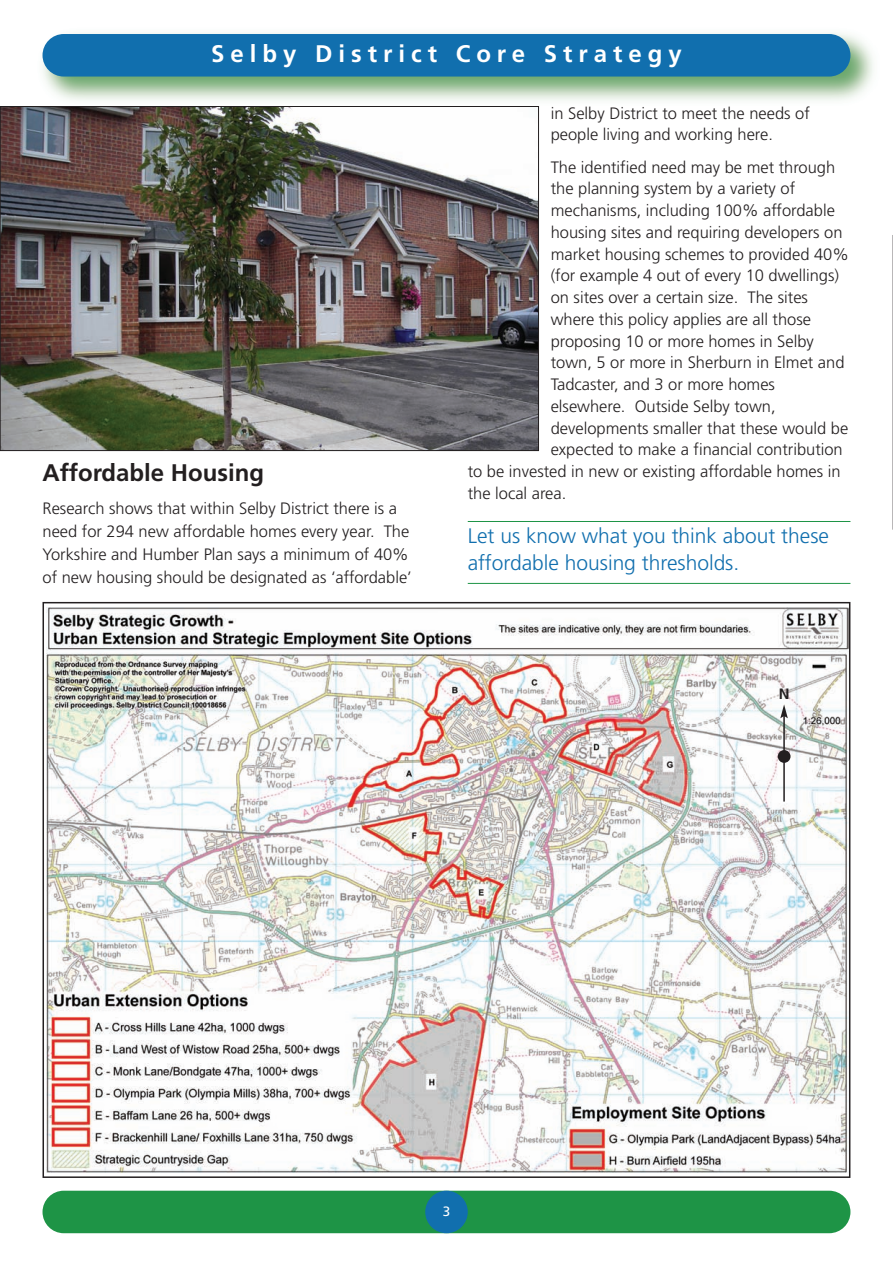
<style>
.page{position:relative;width:893px;height:1263px;background:#fff}
.page>*{position:absolute;margin:0;border:0;box-sizing:border-box;transform-origin:0 0}
.t1{font:700 24px "Frutiger";letter-spacing:.25em;color:#fff}
.t2{font:700 24px "Frutiger";color:#231f20}
.t3{font:300 21px/27.2px "Frutiger";color:#116fae}
.t4{font:300 16.5px/23px "Frutiger";color:#231f20}
.t5{font:700 15px "Frutiger";color:#231f20}
.t6{font:13.5px "Frutiger";color:#fff}
</style>
<div class="page">
<svg style="left:892px;top:235px;width:1px;height:294px"></svg>
<img style="left:42px;top:33px;width:831px;height:67px">
<div style="left:43px;top:34px;width:807px;height:43px;background:#116fae;border-radius:21px"></div>
<div style="left:43px;top:1191px;width:807px;height:42px;background:#1e9446;border-radius:21px"></div>
<div style="left:425px;top:1191px;width:43px;height:42px;background:#116fae;border-radius:21px"></div>
<hr style="left:468px;top:521px;width:382px;height:1px;background:#1e9446">
<hr style="left:468px;top:583px;width:382px;height:1px;background:#1e9446">
<img style="left:46px;top:607px;width:801px;height:565px">
<img style="left:2px;top:108px;width:535px;height:341px">
<hr style="left:783px;top:716px;width:2px;height:85px;background:#231f20">
<svg style="left:780px;top:704px;width:8px;height:14px"></svg>
<div style="left:778px;top:750px;width:12px;height:13px;background:#231f20;border-radius:50%"></div>
<p class="t1" style="left:211px;top:44px;width:472px">Selby District Core Strategy</p>
<p class="t2" style="left:43px;top:463px;width:223px">Affordable Housing</p>
<p class="t4" style="left:43px;top:498px;width:371px">Research shows that within Selby District there is a need for 294 new affordable homes every year. The Yorkshire and Humber Plan says a minimum of 40% of new housing should be designated as ‘affordable’</p>
<p class="t4" style="left:551px;top:103px;width:261px;line-height:21.6px">in Selby District to meet the needs of people living and working here.</p>
<p class="t4" style="left:551px;top:157px;width:286px">The identified need may be met through</p>
<p class="t4" style="left:551px;top:178px;width:246px">the planning system by a variety of</p>
<p class="t4" style="left:551px;top:200px;width:286px">mechanisms, including 100% affordable</p>
<p class="t4" style="left:551px;top:222px;width:293px">housing sites and requiring developers on</p>
<p class="t4" style="left:551px;top:244px;width:300px">market housing schemes to provided 40%</p>
<p class="t4" style="left:551px;top:265px;width:290px">(for example 4 out of every 10 dwellings)</p>
<p class="t4" style="left:551px;top:287px;width:259px">on sites over a certain size. The sites</p>
<p class="t4" style="left:551px;top:309px;width:262px">where this policy applies are all those</p>
<p class="t4" style="left:551px;top:331px;width:265px">proposing 10 or more homes in Selby</p>
<p class="t4" style="left:551px;top:352px;width:295px">town, 5 or more in Sherburn in Elmet and</p>
<p class="t4" style="left:551px;top:374px;width:226px">Tadcaster, and 3 or more homes</p>
<p class="t4" style="left:551px;top:396px;width:226px">elsewhere. Outside Selby town,</p>
<p class="t4" style="left:551px;top:418px;width:299px">developments smaller that these would be</p>
<p class="t4" style="left:551px;top:439px;width:294px">expected to make a financial contribution</p>
<p class="t4" style="left:468px;top:461px;width:374px">to be invested in new or existing affordable homes in</p>
<p class="t4" style="left:468px;top:483px;width:100px">the local area.</p>
<p class="t3" style="left:468px;top:524px;width:363px">Let us know what you think about these affordable housing thresholds.</p>
<p class="t5" style="left:779px;top:688px;width:12px">N</p>
<p class="t6" style="left:443px;top:1205px;width:9px">3</p>
</div>
